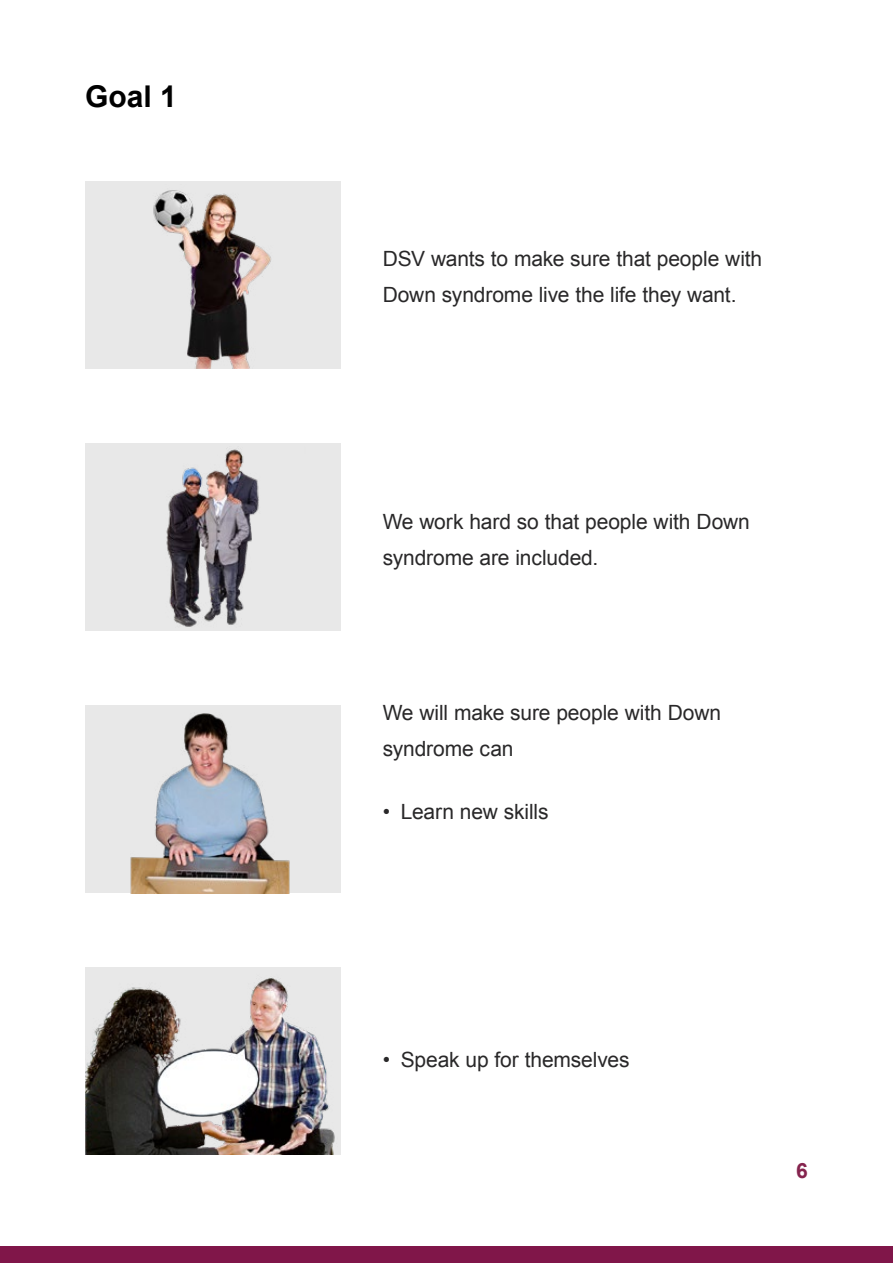
<style>
.page{position:relative;width:893px;height:1263px;background:#fff}
.page>*{position:absolute;margin:0;border:0;box-sizing:border-box;transform-origin:0 0}
.t1{font:700 30px "Arial";color:#000}
.t2{font:21px/36px "Arial";letter-spacing:-.005em;color:#292829}
.t3{font:700 21px "Arial";color:#85244e}
</style>
<div class="page">
<div style="left:0;top:1246px;width:893px;height:17px;background:#801649"></div>
<div style="left:85px;top:443px;width:255px;height:187px;background:#e8e8e8"></div>
<img style="left:166px;top:449px;width:93px;height:178px">
<img style="left:85px;top:967px;width:253px;height:187px">
<div style="left:85px;top:182px;width:255px;height:187px;background:#e8e8e8"></div>
<img style="left:153px;top:190px;width:118px;height:179px">
<div style="left:85px;top:706px;width:255px;height:187px;background:#e8e8e8"></div>
<img style="left:130px;top:713px;width:159px;height:180px">
<h1 class="t1" style="left:85px;top:77px;width:93px">Goal 1</h1>
<p class="t2" style="left:383px;top:241px;width:381px">DSV wants to make sure that people with<br>Down syndrome live the life they want.</p>
<p class="t2" style="left:383px;top:504px;width:369px">We work hard so that people with Down syndrome are included.</p>
<p class="t2" style="left:383px;top:695px;width:340px">We will make sure people with Down syndrome can</p>
<p class="t2" style="left:383px;top:794px;width:167px">• Learn new skills</p>
<p class="t2" style="left:383px;top:1042px;width:248px">• Speak up for themselves</p>
<p class="t3" style="left:796px;top:1157px;width:13px">6</p>
</div>
